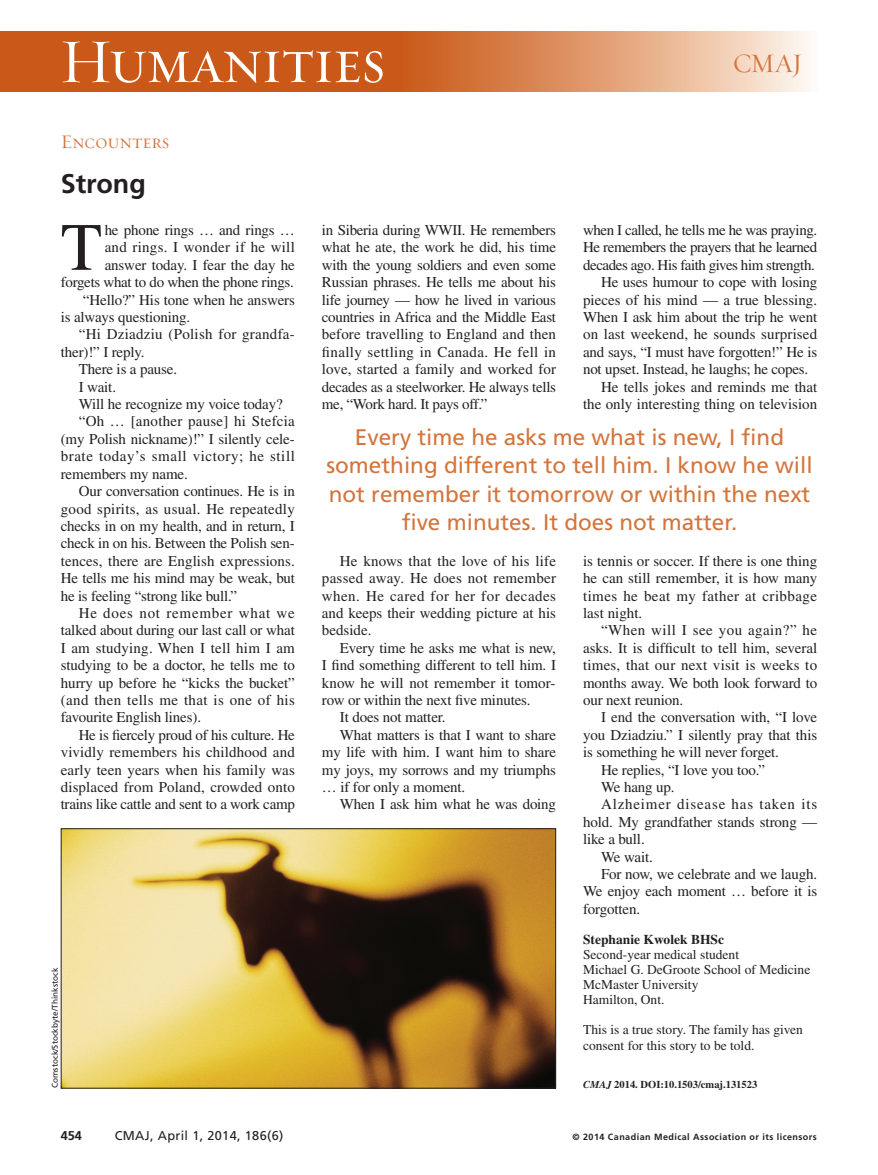
<style>
.page{position:relative;width:878px;height:1175px;background:#fff}
.page>*{position:absolute;margin:0;border:0;box-sizing:border-box;transform-origin:0 0}
.t1{font:67.5px "Times LT Std";color:#231f20}
.t2{font:63px "Requiem Display HTF Small Caps";letter-spacing:-.03em;color:#fff}
.t3{font:700 27px "Frutiger LT Std";color:#231f20}
.t4{font:27px "Requiem Display HTF Roman";color:#d3753c}
.t5{font:22.5px/28.5px "Frutiger LT Std";color:#d3753c;text-align:center}
.t6{font:19.5px "Requiem Display HTF Small Caps";color:#d3753c}
.t7{font:15px/17.4px "Times LT Std";letter-spacing:-.01em;color:#231f20;text-align:justify}
.t8{font:15px "Times LT Std";letter-spacing:-.03em;color:#231f20}
.t9{font:15px "Times LT Std";letter-spacing:.01em;color:#231f20}
.t10{font:15px "Times LT Std";letter-spacing:.02em;color:#231f20}
.t11{font:15px "Times LT Std";letter-spacing:.015em;color:#231f20}
.t12{font:15px "Times LT Std";letter-spacing:.04em;color:#231f20}
.t13{font:15px "Times LT Std";letter-spacing:.025em;color:#231f20}
.t14{font:15px "Times LT Std";letter-spacing:.055em;color:#231f20}
.t15{font:15px "Times LT Std";letter-spacing:.05em;color:#231f20}
.t16{font:13.5px/15px "Times LT Std";color:#231f20}
.t17{font:700 13.5px "Times LT Std";color:#231f20}
.t18{font:12.75px "Frutiger LT Std";letter-spacing:.025em;color:#231f20}
.t19{font:700 12.75px "Frutiger LT Std";color:#231f20}
.t20{font:700 10.5px "Times LT Std";color:#231f20}
.t21{font:700 9px "Frutiger LT Std";letter-spacing:.05em;color:#231f20}
.t22{font:8.25px "Frutiger LT Std";color:#231f20}
.s1{font-style:italic}
</style>
<div class="page">
<div style="left:0;top:32px;width:418px;height:60px;background:#ca5919"></div>
<div style="left:399px;top:32px;width:418px;height:60px;background:linear-gradient(to right,#c9540e,#fef4ea)"></div>
<img style="left:63px;top:830px;width:491px;height:256px">
<div style="left:61px;top:828px;width:495px;height:260px;border:1px solid #231f20"></div>
<h2 class="t2" style="left:59px;top:23px;width:328px">Humanities</h2>
<h3 class="t6" style="left:61px;top:130px;width:110px">Encounters</h3>
<h3 class="t3" style="left:61px;top:173px;width:87px">Strong</h3>
<h3 class="t4" style="left:733px;top:47px;width:71px">CMAJ</h3>
<h1 class="t1" style="left:61px;top:224px;width:43px">T</h1>
<p class="t7" style="left:105px;top:223px;width:192px">he phone rings … and rings …</p>
<p class="t10" style="left:105px;top:242px;width:192px">and rings. I wonder if he will</p>
<p class="t7" style="left:105px;top:258px;width:192px">answer today. I fear the day he</p>
<p class="t7" style="left:61px;top:275px;width:234px">forgets what to do when the phone rings.</p>
<p class="t7" style="left:83px;top:292px;width:213px">“Hello?” His tone when he answers</p>
<p class="t7" style="left:61px;top:310px;width:131px">is always questioning.</p>
<p class="t10" style="left:79px;top:329px;width:217px">“Hi Dziadziu (Polish for grandfa-</p>
<p class="t7" style="left:61px;top:345px;width:85px">ther)!” I reply.</p>
<p class="t7" style="left:79px;top:362px;width:100px">There is a pause.</p>
<p class="t7" style="left:79px;top:379px;width:39px">I wait.</p>
<p class="t7" style="left:79px;top:397px;width:205px">Will he recognize my voice today?</p>
<p class="t11" style="left:79px;top:416px;width:218px">“Oh … [another pause] hi Stefcia</p>
<p class="t7" style="left:61px;top:432px;width:235px">(my Polish nickname)!” I silently cele-</p>
<p class="t12" style="left:61px;top:451px;width:235px">brate today’s small victory; he still</p>
<p class="t7" style="left:61px;top:466px;width:129px">remembers my name.</p>
<p class="t7" style="left:79px;top:484px;width:217px">Our conversation continues. He is in</p>
<p class="t10" style="left:61px;top:503px;width:236px">good spirits, as usual. He repeatedly</p>
<p class="t7" style="left:61px;top:519px;width:235px">checks in on my health, and in return, I</p>
<p class="t7" style="left:61px;top:536px;width:235px">check in on his. Between the Polish sen-</p>
<p class="t7" style="left:61px;top:553px;width:235px">tences, there are English expressions.</p>
<p class="t7" style="left:61px;top:571px;width:235px">He tells me his mind may be weak, but</p>
<p class="t7" style="left:61px;top:588px;width:178px">he is feeling “strong like bull.”</p>
<p class="t15" style="left:79px;top:607px;width:217px">He does not remember what we</p>
<p class="t7" style="left:61px;top:623px;width:236px">talked about during our last call or what</p>
<p class="t11" style="left:61px;top:642px;width:236px">I am studying. When I tell him I am</p>
<p class="t7" style="left:61px;top:658px;width:236px">studying to be a doctor, he tells me to</p>
<p class="t7" style="left:61px;top:675px;width:236px">hurry up before he “kicks the bucket”</p>
<p class="t13" style="left:61px;top:694px;width:236px">(and then tells me that is one of his</p>
<p class="t7" style="left:61px;top:710px;width:142px">favourite English lines).</p>
<p class="t7" style="left:79px;top:727px;width:217px">He is fiercely proud of his culture. He</p>
<p class="t9" style="left:61px;top:747px;width:236px">vividly remembers his childhood and</p>
<p class="t7" style="left:61px;top:762px;width:236px">early teen years when his family was</p>
<p class="t9" style="left:61px;top:781px;width:236px">displaced from Poland, crowded onto</p>
<p class="t7" style="left:61px;top:797px;width:235px">trains like cattle and sent to a work camp</p>
<p class="t22" style="left:52px;top:1088px;width:122px;rotate:-90deg">Comstock/Stockbyte/Thinkstock</p>
<p class="t7" style="left:322px;top:223px;width:236px">in Siberia during WWII. He remembers what he ate, the work he did, his time with the young soldiers and even some Russian phrases. He tells me about his life journey — how he lived in various countries in Africa and the Middle East before travelling to England and then finally settling in Canada. He fell in love, started a family and worked for decades as a steelworker. He always tells me, “Work hard. It pays off.”</p>
<p class="t8" style="left:583px;top:225px;width:236px">when I called, he tells me he was praying.</p>
<p class="t8" style="left:583px;top:242px;width:236px">He remembers the prayers that he learned</p>
<p class="t8" style="left:583px;top:259px;width:233px">decades ago. His faith gives him strength.</p>
<p class="t7" style="left:601px;top:275px;width:218px">He uses humour to cope with losing</p>
<p class="t7" style="left:583px;top:292px;width:236px">pieces of his mind — a true blessing.</p>
<p class="t7" style="left:583px;top:310px;width:235px">When I ask him about the trip he went</p>
<p class="t9" style="left:583px;top:329px;width:235px">on last weekend, he sounds surprised</p>
<p class="t7" style="left:583px;top:345px;width:236px">and says, “I must have forgotten!” He is</p>
<p class="t7" style="left:583px;top:362px;width:226px">not upset. Instead, he laughs; he copes.</p>
<p class="t7" style="left:601px;top:379px;width:217px">He tells jokes and reminds me that</p>
<p class="t7" style="left:583px;top:397px;width:235px">the only interesting thing on television</p>
<h3 class="t5" style="left:326px;top:424px;width:487px">Every time he asks me what is new, I find something different to tell him. I know he will not remember it tomorrow or within the next five minutes. It does not matter.</h3>
<p class="t7" style="left:322px;top:553px;width:236px;text-indent:18px">He knows that the love of his life passed away. He does not remember when. He cared for her for decades and keeps their wedding picture at his bedside.</p>
<p class="t7" style="left:340px;top:640px;width:218px">Every time he asks me what is new,</p>
<p class="t7" style="left:322px;top:658px;width:236px">I find something different to tell him. I</p>
<p class="t7" style="left:322px;top:675px;width:235px">know he will not remember it tomor-</p>
<p class="t7" style="left:322px;top:693px;width:210px">row or within the next five minutes.</p>
<p class="t7" style="left:340px;top:710px;width:107px">It does not matter.</p>
<p class="t7" style="left:340px;top:727px;width:218px">What matters is that I want to share</p>
<p class="t7" style="left:322px;top:745px;width:236px">my life with him. I want him to share</p>
<p class="t7" style="left:322px;top:762px;width:236px">my joys, my sorrows and my triumphs</p>
<p class="t7" style="left:322px;top:780px;width:145px">… if for only a moment.</p>
<p class="t7" style="left:340px;top:797px;width:217px">When I ask him what he was doing</p>
<p class="t7" style="left:583px;top:553px;width:236px">is tennis or soccer. If there is one thing he can still remember, it is how many times he beat my father at cribbage last night.</p>
<p class="t7" style="left:583px;top:623px;width:236px;text-indent:18px">“When will I see you again?” he asks. It is difficult to tell him, several times, that our next visit is weeks to months away. We both look forward to our next reunion.</p>
<p class="t7" style="left:601px;top:710px;width:218px">I end the conversation with, “I love</p>
<p class="t7" style="left:583px;top:727px;width:236px">you Dziadziu.” I silently pray that this</p>
<p class="t7" style="left:583px;top:745px;width:197px">is something he will never forget.</p>
<p class="t7" style="left:601px;top:762px;width:165px">He replies, “I love you too.”</p>
<p class="t7" style="left:601px;top:780px;width:75px">We hang up.</p>
<p class="t14" style="left:601px;top:799px;width:218px">Alzheimer disease has taken its</p>
<p class="t7" style="left:583px;top:814px;width:236px">hold. My grandfather stands strong —</p>
<p class="t7" style="left:583px;top:832px;width:63px">like a bull.</p>
<p class="t7" style="left:601px;top:849px;width:53px">We wait.</p>
<p class="t7" style="left:601px;top:867px;width:218px">For now, we celebrate and we laugh.</p>
<p class="t7" style="left:583px;top:884px;width:236px">We enjoy each moment … before it is</p>
<p class="t7" style="left:583px;top:901px;width:59px">forgotten.</p>
<p class="t17" style="left:583px;top:934px;width:142px">Stephanie Kwolek BHSc</p>
<p class="t16" style="left:583px;top:948px;width:229px">Second-year medical student<br>Michael G. DeGroote School of Medicine<br>McMaster University<br>Hamilton, Ont.</p>
<p class="t16" style="left:583px;top:1022px;width:221px;line-height:16.5px">This is a true story. The family has given consent for this story to be told.</p>
<p class="t20" style="left:583px;top:1080px;width:176px"><span class="s1">CMAJ</span> 2014. DOI:10.1503/cmaj.131523</p>
<p class="t19" style="left:61px;top:1130px;width:23px">454</p>
<p class="t18" style="left:115px;top:1130px;width:170px">CMAJ, April 1, 2014, 186(6)</p>
<p class="t21" style="left:572px;top:1132px;width:246px">© 2014 Canadian Medical Association or its licensors</p>
</div>
